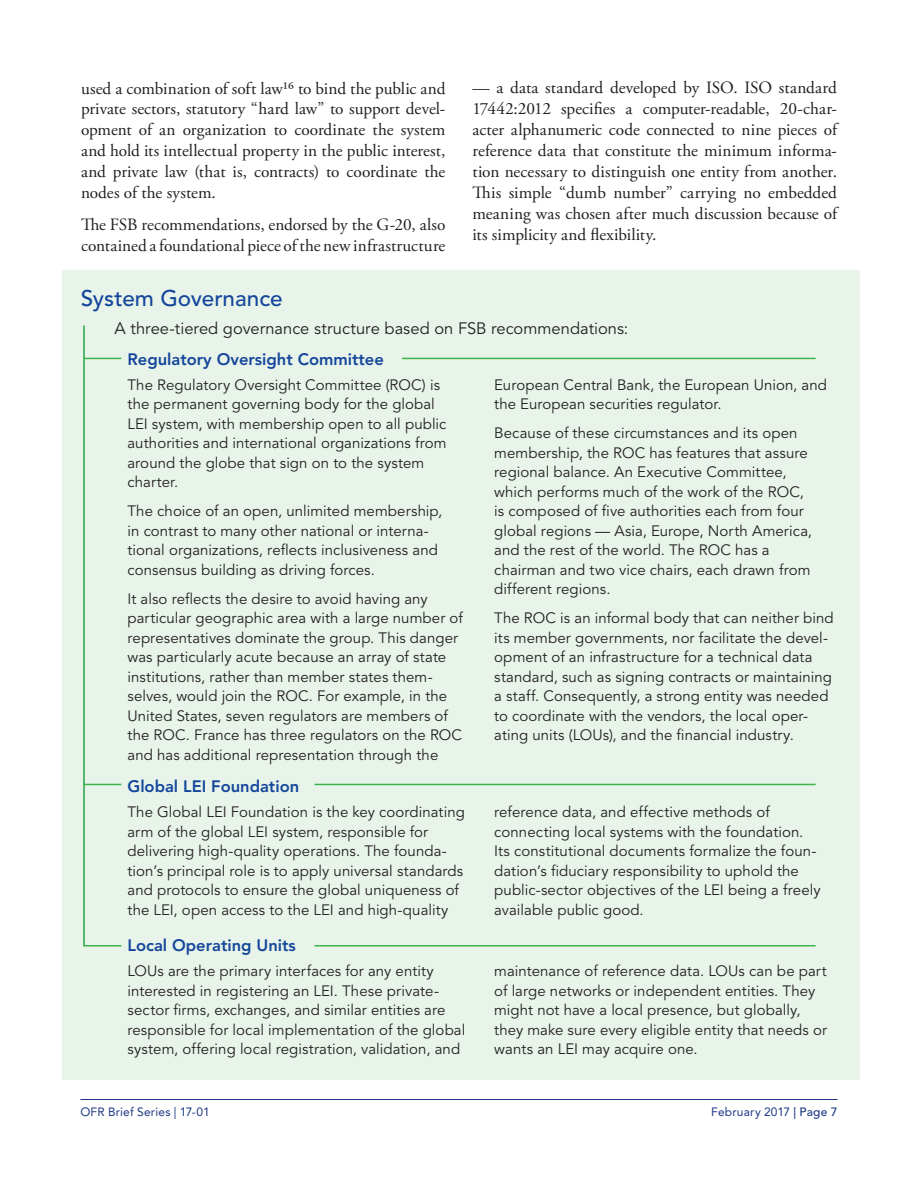
<style>
.page{position:relative;width:918px;height:1188px;background:#fff}
.page>*{position:absolute;margin:0;border:0;box-sizing:border-box;transform-origin:0 0}
.t1{font:500 22.5px "Avenir LT Std";color:#14469b}
.Body_text{font:17.25px/21px "Adobe Garamond Pro";color:#231f20;text-align:justify}
.t2{font:800 16.5px "Avenir LT Std";color:#14469b}
.Sidebar_text_2{font:16.5px "Avenir LT Std";color:#231f20}
.Sidebar_text_2-2{font:15px/19.5px "Avenir LT Std";letter-spacing:.005em;color:#231f20}
.t3{font:12px "Avenir LT Std";letter-spacing:.015em;color:#1c3685}
.s1{font-size:16.5px}
.s2{font-weight:500}
</style>
<div class="page">
<hr style="left:80px;top:1099px;width:758px;height:1px;background:#1c3685">
<div style="left:62px;top:270px;width:797px;height:810px;background:#e8f4e9"></div>
<hr style="left:83px;top:326px;width:2px;height:620px;background:#29a347">
<hr style="left:83px;top:358px;width:38px;height:1px;background:#3ab54a">
<hr style="left:402px;top:358px;width:414px;height:1px;background:#3ab54a">
<hr style="left:83px;top:784px;width:38px;height:1px;background:#3ab54a">
<hr style="left:315px;top:784px;width:501px;height:1px;background:#3ab54a">
<hr style="left:83px;top:945px;width:38px;height:1px;background:#3ab54a">
<hr style="left:315px;top:945px;width:501px;height:1px;background:#3ab54a">
<p class="Body_text" style="left:81px;top:78px;width:366px">used a combination of soft law<span class="s1">16</span> to bind the public and private sectors, statutory “hard law” to support devel&shy;opment of an organization to coordinate the system and hold its intellectual property in the public interest, and private law (that is, contracts) to coordinate the nodes of the system.</p>
<p class="Body_text" style="left:81px;top:215px;width:366px">The FSB recommendations, endorsed by the G-20, also contained a foundational piece of the new infrastructure</p>
<p class="Body_text" style="left:473px;top:78px;width:366px">— a data standard developed by ISO. ISO standard 17442:2012 specifies a computer-readable, 20-char&shy;acter alphanumeric code connected to nine pieces of reference data that constitute the minimum informa&shy;tion necessary to distinguish one entity from another.<br>This simple “dumb number” carrying no embedded meaning was chosen after much discussion because of its simplicity and flexibility.</p>
<h2 class="t1" style="left:81px;top:285px;width:203px">System Governance</h2>
<p class="Sidebar_text_2" style="left:115px;top:318px;width:515px">A three-tiered governance structure based on FSB recommendations:</p>
<h3 class="t2" style="left:128px;top:349px;width:258px">Regulatory Oversight Committee</h3>
<p class="Sidebar_text_2-2" style="left:128px;top:375px;width:321px">The Regulatory Oversight Committee (ROC) is the permanent governing body for the global LEI system, with membership open to all public authorities and international organizations from around the globe that sign on to the system charter.</p>
<p class="Sidebar_text_2-2" style="left:128px;top:502px;width:316px">The choice of an open, unlimited membership, in contrast to many other national or interna&shy;tional organizations, reflects inclusiveness and consensus building as driving forces.</p>
<p class="Sidebar_text_2-2" style="left:128px;top:589px;width:337px">It also reflects the desire to avoid having any particular geographic area with a large number of representatives dominate the group. This danger was particularly acute because an array of state institutions, rather than member states them&shy;selves, would join the ROC. For example, in the United States, seven regulators are members of the ROC. France has three regulators on the ROC and has additional representation through the</p>
<p class="Sidebar_text_2-2" style="left:494px;top:375px;width:334px">European Central Bank, the European Union, and the European securities regulator.</p>
<p class="Sidebar_text_2-2" style="left:494px;top:424px;width:319px">Because of these circumstances and its open membership, the ROC has features that assure regional balance. An Executive Committee, which performs much of the work of the ROC, is composed of five authorities each from four global regions — Asia, Europe, North America, and the rest of the world. The ROC has a chairman and two vice chairs, each drawn from different regions.</p>
<p class="Sidebar_text_2-2" style="left:494px;top:609px;width:341px">The ROC is an informal body that can neither bind its member governments, nor facilitate the devel&shy;opment of an infrastructure for a technical data standard, such as signing contracts or maintaining a staff. Consequently, a strong entity was needed to coordinate with the vendors, the local oper&shy;ating units (LOUs), and the financial industry.</p>
<h3 class="t2" style="left:128px;top:777px;width:173px">Global LEI Foundation</h3>
<p class="Sidebar_text_2-2" style="left:128px;top:803px;width:339px">The Global LEI Foundation is the key coordinating arm of the global LEI system, responsible for delivering high-quality operations. The founda&shy;tion’s principal role is to apply universal standards and protocols to ensure the global uniqueness of the LEI, open access to the LEI and high-quality</p>
<p class="Sidebar_text_2-2" style="left:494px;top:803px;width:328px">reference data, and effective methods of connecting local systems with the foundation.<br>Its constitutional documents formalize the foun&shy;dation’s fiduciary responsibility to uphold the public-sector objectives of the LEI being a freely available public good.</p>
<h3 class="t2" style="left:128px;top:936px;width:170px">Local Operating Units</h3>
<p class="Sidebar_text_2-2" style="left:128px;top:962px;width:339px">LOUs are the primary interfaces for any entity interested in registering an LEI. These private&shy;sector firms, exchanges, and similar entities are responsible for local implementation of the global system, offering local registration, validation, and</p>
<p class="Sidebar_text_2-2" style="left:494px;top:962px;width:334px">maintenance of reference data. LOUs can be part of large networks or independent entities. They might not have a local presence, but globally, they make sure every eligible entity that needs or wants an LEI may acquire one.</p>
<p class="t3" style="left:80px;top:1105px;width:131px">OFR Brief Series | 17-01</p>
<p class="t3" style="left:711px;top:1105px;width:128px">February 2017 <span class="s2">| Page 7</span></p>
</div>
